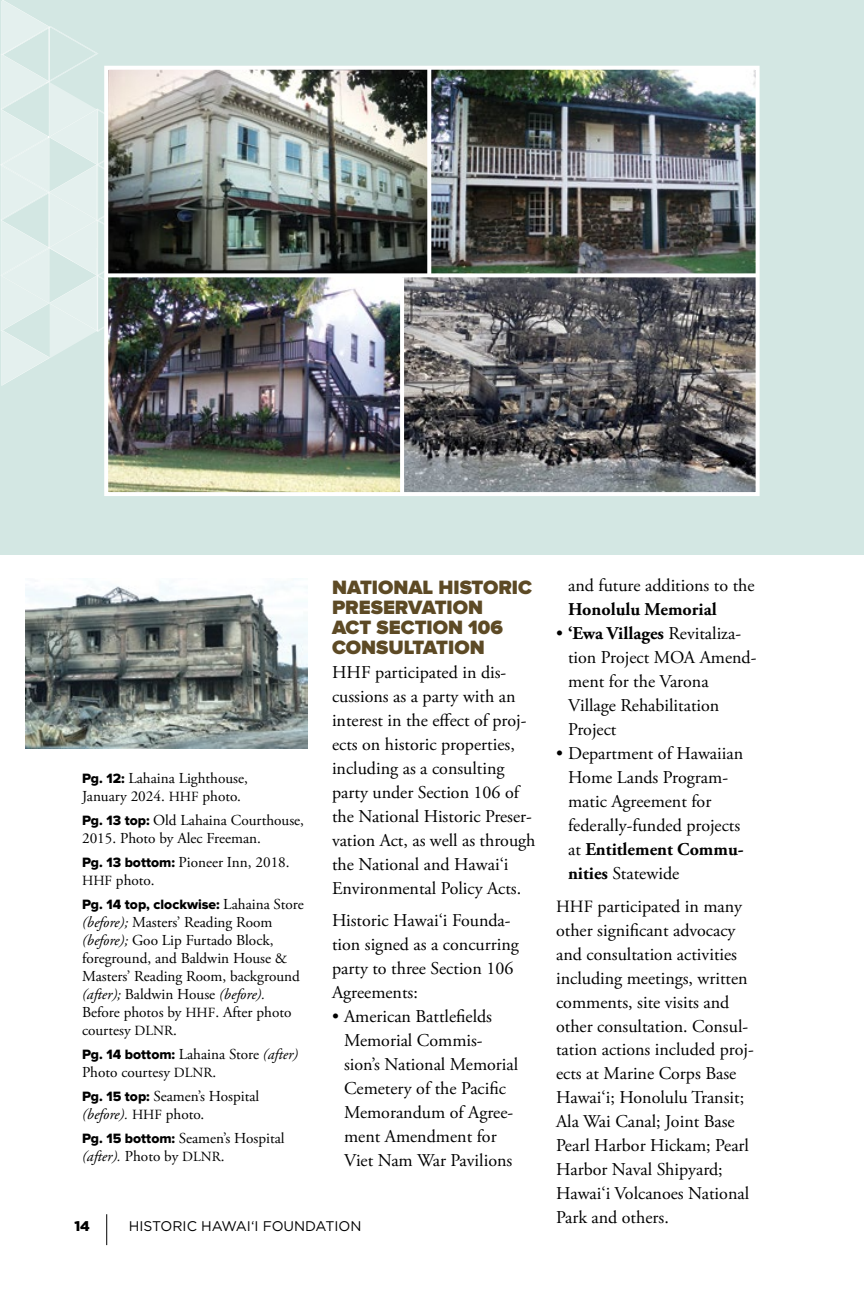
<style>
.page{position:relative;width:864px;height:1296px;background:#fff}
.page>*{position:absolute;margin:0;border:0;box-sizing:border-box;transform-origin:0 0}
.t1{font:900 20px/20px "Proxima Nova";color:#5d4a25}
.t2{font:18px/24px "Adobe Garamond Pro";color:#000}
.t3{font:700 18px "Adobe Garamond Pro";color:#000}
.t4{font:15.2px/18px "Adobe Garamond Pro";color:#000}
.t5{font:italic 15.2px "Adobe Garamond Pro";color:#000}
.t6{font:14px "Proxima Nova Extrabld";color:#000}
.t7{font:14px "Gotham";color:#000}
.t8{font:900 14px "Gotham";color:#000}
.s1{font-family:"Proxima Nova Extrabld";font-size:14px}
.s2{font-size:14px}
.s3{font-family:"Adobe Garamond Pro";font-size:15.2px}
.s4{font-style:italic}
.s5{font-family:"Adobe Garamond Pro";font-style:italic;font-size:15.2px}
.s6{font-style:normal}
.s7{font-style:normal;font-size:14px}
.s8{font-weight:700}
.s9{font-size:17.2px}
</style>
<div class="page">
<div style="left:0;top:0;width:864px;height:555px;background:#d3e7e3"></div>
<svg style="left:0;top:0;width:243px;height:386px"></svg>
<hr style="left:106px;top:1214px;width:1px;height:31px;background:#000">
<img style="left:109px;top:277px;width:291px;height:214px">
<img style="left:404px;top:277px;width:351px;height:214px">
<img style="left:26px;top:578px;width:282px;height:171px">
<img style="left:109px;top:71px;width:646px;height:202px">
<svg style="left:109px;top:273px;width:646px;height:4px;background:#eaebea"></svg>
<svg style="left:427px;top:71px;width:4px;height:204px"></svg>
<svg style="left:400px;top:277px;width:4px;height:214px"></svg>
<div style="left:104px;top:66px;width:656px;height:430px;border:4px solid #fff"></div>
<p class="t4" style="left:82px;top:770px;width:167px"><span class="s1">Pg. 12:</span> Lahaina Lighthouse,<br>January 2024. <span class="s2">HHF</span> photo.</p>
<p class="t4" style="left:82px;top:812px;width:224px"><span class="s1">Pg. 13 top:</span> Old Lahaina Courthouse,<br>2015. Photo by Alec Freeman.</p>
<p class="t4" style="left:82px;top:854px;width:209px"><span class="s1">Pg. 13 bottom:</span> Pioneer Inn, 2018.<br><span class="s2">HHF</span> photo.</p>
<p class="t6" style="left:82px;top:897px;width:223px">Pg. 14 top, clockwise: <span class="s3">Lahaina Store</span></p>
<p class="t4" style="left:82px;top:914px;width:219px"><span class="s4">(before);</span> Masters’ Reading Room <span class="s4">(before);</span> Goo Lip Furtado Block, foreground, and Baldwin House &amp;<br>Masters’ Reading Room, background <span class="s4">(after);</span> Baldwin House <span class="s4">(before).<br></span>Before photos by <span class="s2">HHF</span>. After photo courtesy <span class="s2">DLNR</span>.</p>
<p class="t6" style="left:82px;top:1047px;width:218px">Pg. 14 bottom: <span class="s3">Lahaina Store</span> <span class="s5">(after)</span></p>
<p class="t4" style="left:82px;top:1061px;width:179px;line-height:24px">Photo courtesy <span class="s2">DLNR</span>.<br><span class="s1">Pg. 15 top:</span> Seamen’s Hospital</p>
<p class="t4" style="left:82px;top:1103px;width:204px;line-height:24px"><span class="s4">(before).</span> <span class="s2">HHF</span> photo.<br><span class="s1">Pg. 15 bottom:</span> Seamen’s Hospital</p>
<p class="t5" style="left:82px;top:1148px;width:144px">(after). <span class="s6">Photo by</span> <span class="s7">DLNR</span><span class="s6">.</span></p>
<p class="t1" style="left:332px;top:578px;width:202px">NATIONAL HISTORIC<br>PRESERVATION<br>ACT SECTION 106<br>CONSULTATION</p>
<p class="t2" style="left:332px;top:661px;width:205px">HHF participated in dis&shy;cussions as a party with an interest in the effect of proj&shy;ects on historic properties, including as a consulting party under Section 106 of the National Historic Preser&shy;vation Act, as well as through the National and Hawai‘i<br>Environmental Policy Acts.</p>
<p class="t2" style="left:332px;top:909px;width:188px">Historic Hawai‘i Founda&shy;tion signed as a concurring party to three Section 106<br>Agreements:</p>
<p class="t2" style="left:344px;top:1005px;width:176px;text-indent:-12px">• American Battlefields<br>Memorial Commis&shy;sion’s National Memorial<br>Cemetery of the Pacific<br>Memorandum of Agree&shy;ment Amendment for<br>Viet Nam War Pavilions</p>
<p class="t8" style="left:74px;top:1216px;width:17px">14</p>
<p class="t7" style="left:129px;top:1217px;width:234px">HISTORIC HAWAI‘I FOUNDATION</p>
<p class="t2" style="left:568px;top:574px;width:188px">and future additions to the</p>
<p class="t3" style="left:568px;top:599px;width:150px">Honolulu Memorial</p>
<p class="t2" style="left:568px;top:622px;width:190px;text-indent:-12px">• <span class="s8">‘Ewa Villages</span> Revitaliza&shy;tion Project MOA Amend&shy;ment for the Varona<br>Village Rehabilitation<br>Project</p>
<p class="t2" style="left:568px;top:742px;width:177px;text-indent:-12px">• Department of Hawaiian<br>Home Lands Program&shy;matic Agreement for federally-funded projects at <span class="s8">Entitlement Commu&shy;nities</span> Statewide</p>
<p class="t2" style="left:556px;top:894px;width:199px"><span class="s9">HHF</span> participated in many other significant advocacy and consultation activities including meetings, written comments, site visits and other consultation. Consul&shy;tation actions included proj&shy;ects at Marine Corps Base<br>Hawai‘i; Honolulu Transit;<br>Ala Wai Canal; Joint Base<br>Pearl Harbor Hickam; Pearl<br>Harbor Naval Shipyard;<br>Hawai‘i Volcanoes National<br>Park and others.</p>
</div>
